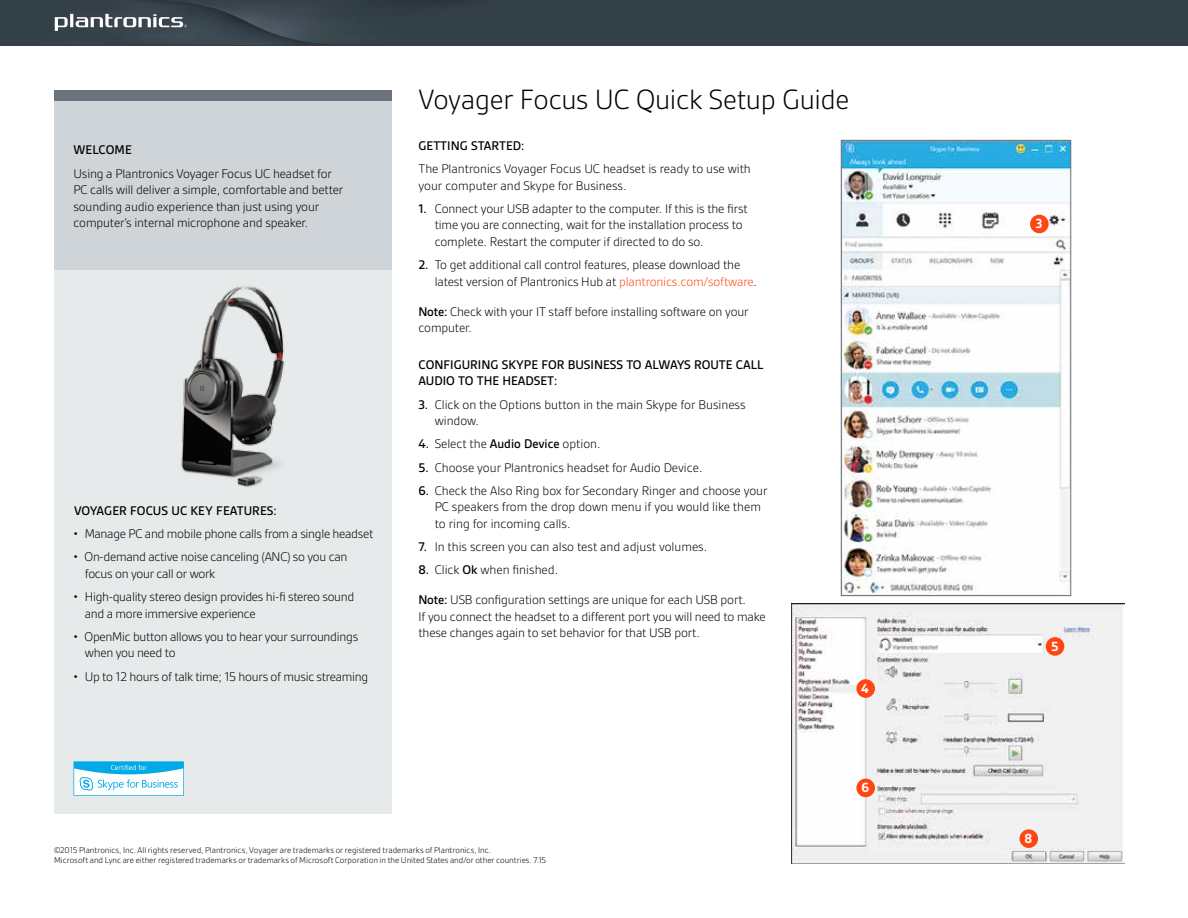
<style>
.page{position:relative;width:1188px;height:918px;background:#fff}
.page>*{position:absolute;margin:0;border:0;box-sizing:border-box;transform-origin:0 0}
.t1{font:300 30px "Gesta";letter-spacing:-.01em;color:#000}
.t2{font:700 14.25px "Gesta";color:#fff}
.t3{font:300 13.5px/16.5px "Gesta";letter-spacing:-.01em;color:#000}
.t4{font:500 13.5px/16.5px "Gesta";color:#000}
.t5{font:300 9px/10.5px "Gesta";color:#000}
.s1{font-weight:500}
.s2{color:#ff4612}
</style>
<div class="page">
<div style="left:0;top:0;width:1188px;height:45px;background:#344047"></div>
<svg style="left:0;top:0;width:1027px;height:46px"></svg>
<div style="left:54px;top:101px;width:338px;height:169px;background:#cfd4d8"></div>
<div style="left:54px;top:270px;width:338px;height:544px;background:#e7eaeb"></div>
<div style="left:54px;top:90px;width:338px;height:11px;background:#6a737b"></div>
<img style="left:791px;top:604px;width:334px;height:259px">
<img style="left:843px;top:142px;width:226px;height:452px">
<div style="left:841px;top:140px;width:230px;height:456px;border:1px solid #6a737b"></div>
<div style="left:1030px;top:215px;width:19px;height:18px;background:#ff4612;border-radius:50%"></div>
<div style="left:856px;top:679px;width:19px;height:19px;background:#ff4612;border-radius:50%"></div>
<div style="left:1046px;top:637px;width:18px;height:19px;background:#ff4612;border-radius:50%"></div>
<div style="left:856px;top:779px;width:19px;height:18px;background:#ff4612;border-radius:50%"></div>
<div style="left:1019px;top:829px;width:19px;height:19px;background:#ff4612;border-radius:50%"></div>
<svg style="left:74px;top:761px;width:110px;height:35px;background:#9bddf4"></svg>
<img style="left:181px;top:286px;width:104px;height:201px">
<p class="t4" style="left:74px;top:142px;width:60px">WELCOME</p>
<p class="t3" style="left:74px;top:165px;width:271px">Using a Plantronics Voyager Focus UC headset for PC calls will deliver a simple, comfortable and better sounding audio experience than just using your computer’s internal microphone and speaker.</p>
<p class="t4" style="left:74px;top:502px;width:204px">VOYAGER FOCUS UC KEY FEATURES:</p>
<p class="t3" style="left:73px;top:525px;width:302px">• Manage PC and mobile phone calls from a single headset</p>
<p class="t3" style="left:85px;top:549px;width:264px;text-indent:-12px">• On-demand active noise canceling (ANC) so you can focus on your call or work</p>
<p class="t3" style="left:85px;top:588px;width:271px;text-indent:-12px">• High-quality stereo design provides hi-fi stereo sound and a more immersive experience</p>
<p class="t3" style="left:85px;top:628px;width:275px;text-indent:-12px">• OpenMic button allows you to hear your surroundings when you need to</p>
<p class="t3" style="left:73px;top:668px;width:297px">• Up to 12 hours of talk time; 15 hours of music streaming</p>
<h1 class="t1" style="left:418px;top:82px;width:432px">Voyager Focus UC Quick Setup Guide</h1>
<p class="t4" style="left:418px;top:137px;width:107px">GETTING STARTED:</p>
<p class="t3" style="left:418px;top:160px;width:334px">The Plantronics Voyager Focus UC headset is ready to use with your computer and Skype for Business.</p>
<p class="t3" style="left:435px;top:200px;width:315px;text-indent:-16px"><span class="s1">1.</span> Connect your USB adapter to the computer. If this is the first time you are connecting, wait for the installation process to complete. Restart the computer if directed to do so.</p>
<p class="t3" style="left:435px;top:256px;width:324px;text-indent:-16px"><span class="s1">2.</span> To get additional call control features, please download the latest version of Plantronics Hub at <span class="s2">plantronics.com/software</span>.</p>
<p class="t3" style="left:418px;top:303px;width:332px"><span class="s1">Note:</span> Check with your IT staff before installing software on your computer.</p>
<p class="t4" style="left:418px;top:356px;width:346px">CONFIGURING SKYPE FOR BUSINESS TO ALWAYS ROUTE CALL<br>AUDIO TO THE HEADSET:</p>
<p class="t3" style="left:435px;top:396px;width:312px;text-indent:-16px"><span class="s1">3.</span> Click on the Options button in the main Skype for Business window.</p>
<p class="t3" style="left:418px;top:436px;width:184px"><span class="s1">4.</span> Select the <span class="s1">Audio Device</span> option.</p>
<p class="t3" style="left:418px;top:459px;width:286px"><span class="s1">5.</span> Choose your Plantronics headset for Audio Device.</p>
<p class="t3" style="left:435px;top:482px;width:334px;text-indent:-16px"><span class="s1">6.</span> Check the Also Ring box for Secondary Ringer and choose your<br>PC speakers from the drop down menu if you would like them to ring for incoming calls.</p>
<p class="t3" style="left:418px;top:538px;width:290px"><span class="s1">7.</span> In this screen you can also test and adjust volumes.</p>
<p class="t3" style="left:418px;top:562px;width:141px"><span class="s1">8.</span> Click <span class="s1">Ok</span> when finished.</p>
<p class="t3" style="left:418px;top:592px;width:349px"><span class="s1">Note:</span> USB configuration settings are unique for each USB port.<br>If you connect the headset to a different port you will need to make these changes again to set behavior for that USB port.</p>
<p class="t2" style="left:861px;top:680px;width:9px">4</p>
<p class="t5" style="left:54px;top:845px;width:494px">©2015 Plantronics, Inc. All rights reserved, Plantronics, Voyager are trademarks or registered trademarks of Plantronics, Inc.<br>Microsoft and Lync are either registered trademarks or trademarks of Microsoft Corporation in the United States and/or other countries. 7.15</p>
<p class="t2" style="left:861px;top:780px;width:9px">6</p>
<p class="t2" style="left:1036px;top:216px;width:8px">3</p>
<p class="t2" style="left:1051px;top:638px;width:9px">5</p>
<p class="t2" style="left:1025px;top:830px;width:9px">8</p>
</div>
